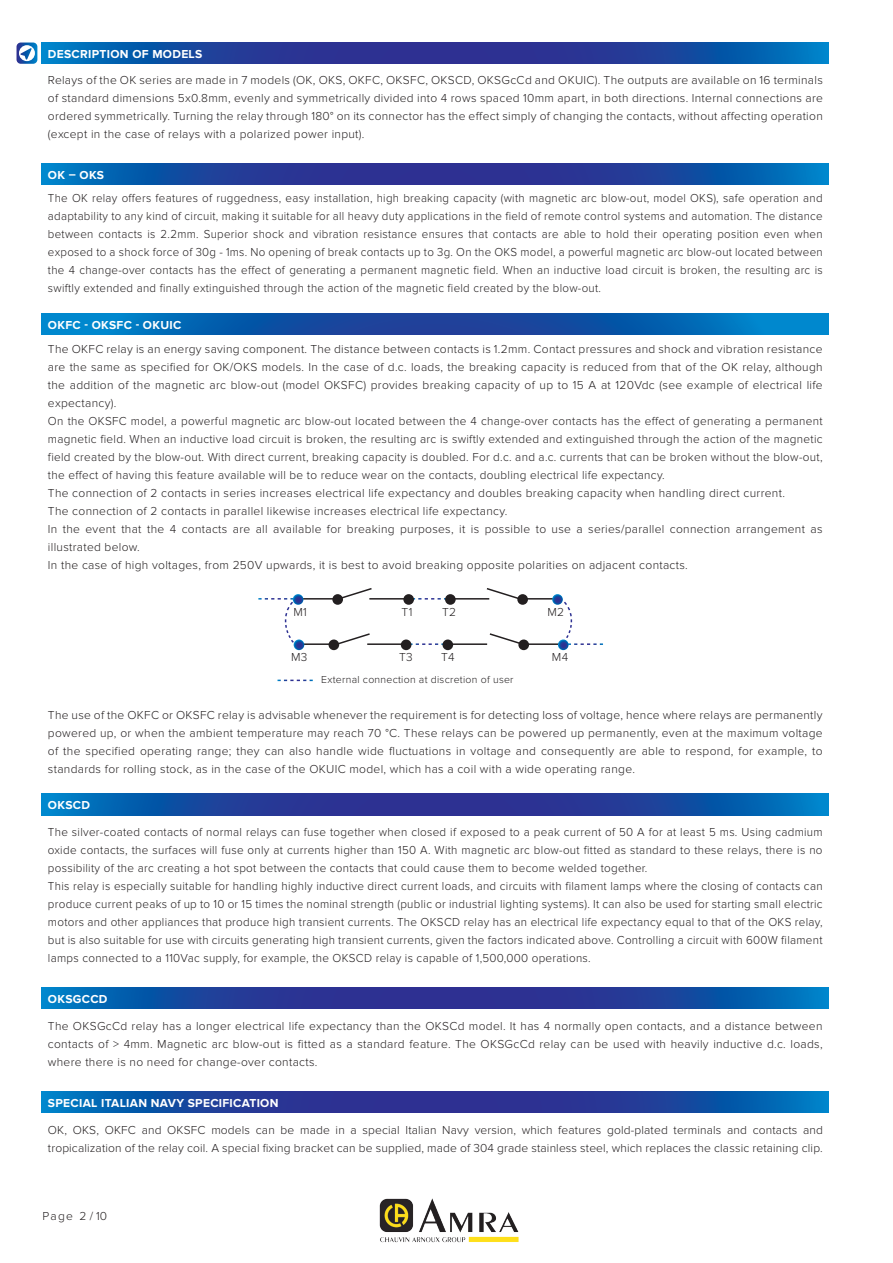
<style>
.page{position:relative;width:893px;height:1263px;background:#fff}
.page>*{position:absolute;margin:0;border:0;box-sizing:border-box;transform-origin:0 0}
.t1{font:300 12px/18px "Proxima Nova";letter-spacing:.025em;color:#231f20;text-align:justify}
.t2{font:300 12px/18px "Proxima Nova";letter-spacing:.025em;color:#231f20;text-align:justify;scale:.96 1}
.t3{font:700 12px "Proxima Nova";letter-spacing:.025em;color:#fff}
.t4{font:300 10.5px "Proxima Nova";letter-spacing:.025em;color:#231f20}
</style>
<div class="page">
<img style="left:379px;top:1198px;width:140px;height:45px">
<svg style="left:42px;top:43px;width:787px;height:21px;background:#1b469f"></svg>
<svg style="left:42px;top:163px;width:787px;height:22px;background:#1a479f"></svg>
<svg style="left:42px;top:794px;width:787px;height:21px;background:#1948a0"></svg>
<svg style="left:42px;top:988px;width:787px;height:21px;background:#1b469f"></svg>
<svg style="left:42px;top:1092px;width:787px;height:21px;background:#1b469f"></svg>
<svg style="left:42px;top:313px;width:787px;height:22px;background:#0a5eae"></svg>
<svg style="left:277px;top:680px;width:36px;height:1px"></svg>
<svg style="left:414px;top:598px;width:31px;height:2px"></svg>
<svg style="left:411px;top:643px;width:31px;height:2px"></svg>
<hr style="left:302px;top:598px;width:35px;height:2px;background:#231f20">
<hr style="left:524px;top:643px;width:36px;height:2px;background:#231f20">
<hr style="left:521px;top:598px;width:36px;height:2px;background:#231f20">
<hr style="left:300px;top:643px;width:35px;height:2px;background:#231f20">
<hr style="left:369px;top:598px;width:36px;height:2px;background:#231f20">
<hr style="left:452px;top:643px;width:35px;height:2px;background:#231f20">
<hr style="left:454px;top:598px;width:35px;height:2px;background:#231f20">
<hr style="left:367px;top:643px;width:35px;height:2px;background:#231f20">
<svg style="left:340px;top:588px;width:33px;height:12px"></svg>
<svg style="left:489px;top:633px;width:29px;height:11px"></svg>
<svg style="left:485px;top:588px;width:32px;height:12px"></svg>
<svg style="left:337px;top:633px;width:34px;height:13px"></svg>
<div style="left:332px;top:594px;width:11px;height:11px;background:#231f20;border-radius:50%"></div>
<div style="left:518px;top:639px;width:11px;height:11px;background:#231f20;border-radius:50%"></div>
<div style="left:403px;top:594px;width:11px;height:11px;background:#231f20;border-radius:50%"></div>
<div style="left:442px;top:639px;width:11px;height:11px;background:#231f20;border-radius:50%"></div>
<div style="left:445px;top:594px;width:11px;height:11px;background:#231f20;border-radius:50%"></div>
<div style="left:401px;top:639px;width:10px;height:11px;background:#231f20;border-radius:50%"></div>
<div style="left:517px;top:594px;width:11px;height:11px;background:#231f20;border-radius:50%"></div>
<div style="left:329px;top:639px;width:10px;height:11px;background:#231f20;border-radius:50%"></div>
<svg style="left:552px;top:594px;width:51px;height:56px"></svg>
<svg style="left:258px;top:594px;width:46px;height:56px"></svg>
<svg style="left:17px;top:43px;width:20px;height:21px"></svg>
<p class="t3" style="left:48px;top:47px;width:156px">DESCRIPTION OF MODELS</p>
<p class="t1" style="left:48px;top:71px;width:776px">Relays of the OK series are made in 7 models (OK, OKS, OKFC, OKSFC, OKSCD, OKSGcCd and OKUIC). The outputs are available on 16 terminals of standard dimensions 5x0.8mm, evenly and symmetrically divided into 4 rows spaced 10mm apart, in both directions. Internal connections are ordered symmetrically. Turning the relay through 180° on its connector has the effect simply of changing the contacts, without affecting operation (except in the case of relays with a polarized power input).</p>
<p class="t3" style="left:48px;top:168px;width:58px">OK – OKS</p>
<p class="t2" style="left:48px;top:189px;width:809px">The OK relay offers features of ruggedness, easy installation, high breaking capacity (with magnetic arc blow-out, model OKS), safe operation and adaptability to any kind of circuit, making it suitable for all heavy duty applications in the field of remote control systems and automation. The distance between contacts is 2.2mm. Superior shock and vibration resistance ensures that contacts are able to hold their operating position even when exposed to a shock force of 30g - 1ms. No opening of break contacts up to 3g. On the OKS model, a powerful magnetic arc blow-out located between the 4 change-over contacts has the effect of generating a permanent magnetic field. When an inductive load circuit is broken, the resulting arc is swiftly extended and finally extinguished through the action of the magnetic field created by the blow-out.</p>
<p class="t3" style="left:48px;top:318px;width:135px">OKFC - OKSFC - OKUIC</p>
<p class="t1" style="left:48px;top:340px;width:776px;text-align:left">The OKFC relay is an energy saving component. The distance between contacts is 1.2mm. Contact pressures and shock and vibration resistance are the same as specified for OK/OKS models. In the case of d.c. loads, the breaking capacity is reduced from that of the OK relay, although the addition of the magnetic arc blow-out (model OKSFC) provides breaking capacity of up to 15 A at 120Vdc (see example of electrical life expectancy).<br>On the OKSFC model, a powerful magnetic arc blow-out located between the 4 change-over contacts has the effect of generating a permanent magnetic field. When an inductive load circuit is broken, the resulting arc is swiftly extended and extinguished through the action of the magnetic field created by the blow-out. With direct current, breaking capacity is doubled. For d.c. and a.c. currents that can be broken without the blow-out, the effect of having this feature available will be to reduce wear on the contacts, doubling electrical life expectancy.<br>The connection of 2 contacts in series increases electrical life expectancy and doubles breaking capacity when handling direct current.<br>The connection of 2 contacts in parallel likewise increases electrical life expectancy.<br>In the event that the 4 contacts are all available for breaking purposes, it is possible to use a series/parallel connection arrangement as illustrated below.<br>In the case of high voltages, from 250V upwards, it is best to avoid breaking opposite polarities on adjacent contacts.</p>
<p class="t1" style="left:294px;top:603px;width:15px">M1</p>
<p class="t1" style="left:291px;top:648px;width:18px">M3</p>
<p class="t1" style="left:402px;top:603px;width:12px">T1</p>
<p class="t1" style="left:399px;top:648px;width:15px">T3</p>
<p class="t1" style="left:442px;top:603px;width:16px">T2</p>
<p class="t1" style="left:441px;top:648px;width:15px">T4</p>
<p class="t4" style="left:321px;top:674px;width:194px">External connection at discretion of user</p>
<p class="t1" style="left:547px;top:603px;width:18px">M2</p>
<p class="t1" style="left:552px;top:648px;width:18px">M4</p>
<p class="t1" style="left:48px;top:706px;width:776px">The use of the OKFC or OKSFC relay is advisable whenever the requirement is for detecting loss of voltage, hence where relays are permanently powered up, or when the ambient temperature may reach 70 °C. These relays can be powered up permanently, even at the maximum voltage of the specified operating range; they can also handle wide fluctuations in voltage and consequently are able to respond, for example, to standards for rolling stock, as in the case of the OKUIC model, which has a coil with a wide operating range.</p>
<p class="t3" style="left:48px;top:798px;width:44px">OKSCD</p>
<p class="t1" style="left:48px;top:823px;width:776px;text-align:left">The silver-coated contacts of normal relays can fuse together when closed if exposed to a peak current of 50 A for at least 5 ms. Using cadmium oxide contacts, the surfaces will fuse only at currents higher than 150 A. With magnetic arc blow-out fitted as standard to these relays, there is no possibility of the arc creating a hot spot between the contacts that could cause them to become welded together.<br>This relay is especially suitable for handling highly inductive direct current loads, and circuits with filament lamps where the closing of contacts can produce current peaks of up to 10 or 15 times the nominal strength (public or industrial lighting systems). It can also be used for starting small electric motors and other appliances that produce high transient currents. The OKSCD relay has an electrical life expectancy equal to that of the OKS relay, but is also suitable for use with circuits generating high transient currents, given the factors indicated above. Controlling a circuit with 600W filament lamps connected to a 110Vac supply, for example, the OKSCD relay is capable of 1,500,000 operations.</p>
<p class="t3" style="left:48px;top:992px;width:61px">OKSGCCD</p>
<p class="t1" style="left:48px;top:1017px;width:776px">The OKSGcCd relay has a longer electrical life expectancy than the OKSCd model. It has 4 normally open contacts, and a distance between contacts of &gt; 4mm. Magnetic arc blow-out is fitted as a standard feature. The OKSGcCd relay can be used with heavily inductive d.c. loads, where there is no need for change-over contacts.</p>
<p class="t3" style="left:48px;top:1096px;width:232px">SPECIAL ITALIAN NAVY SPECIFICATION</p>
<p class="t1" style="left:48px;top:1121px;width:776px">OK, OKS, OKFC and OKSFC models can be made in a special Italian Navy version, which features gold-plated terminals and contacts and tropicalization of the relay coil. A special fixing bracket can be supplied, made of 304 grade stainless steel, which replaces the classic retaining clip.</p>
<p class="t1" style="left:43px;top:1207px;width:66px">Page 2 / 10</p>
</div>
